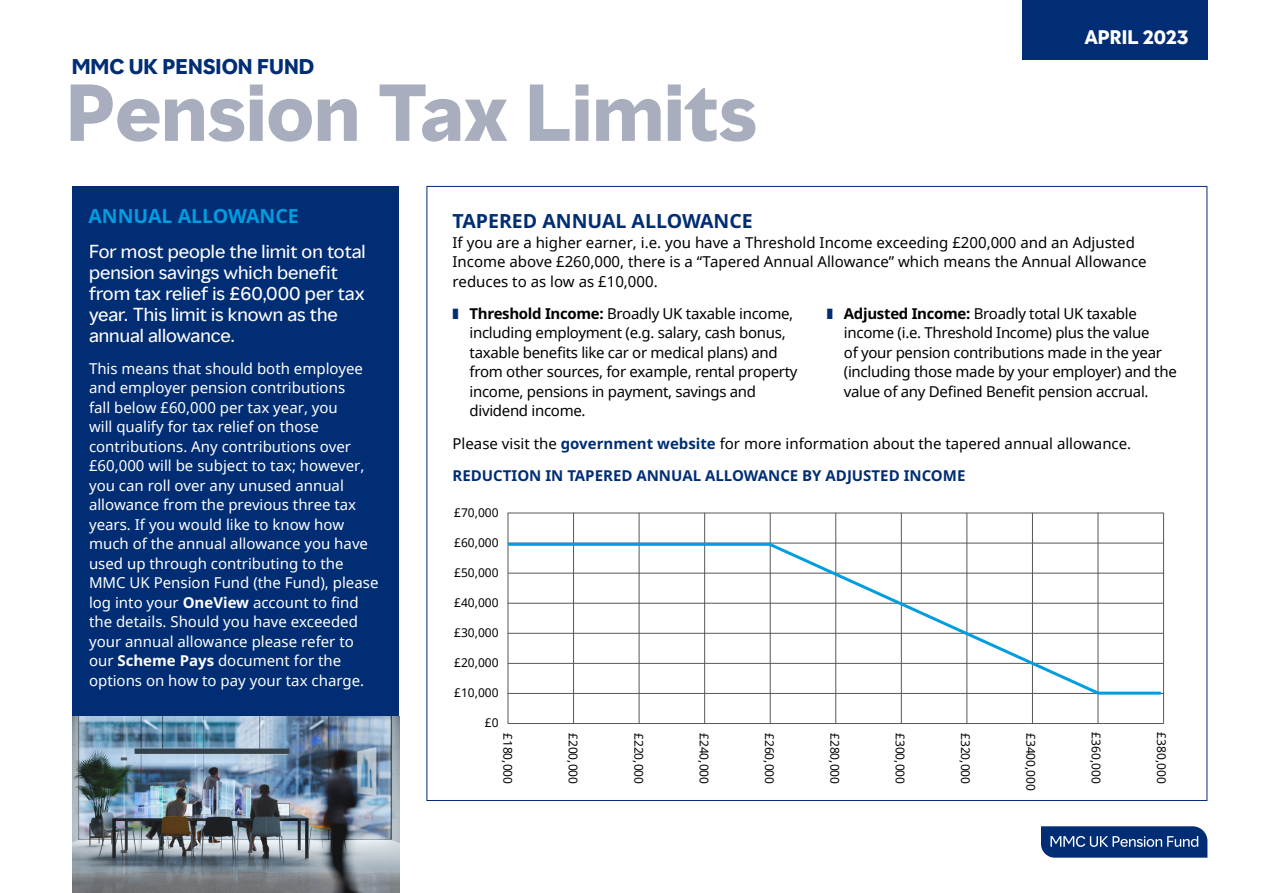
<style>
.page{position:relative;width:1263px;height:893px;background:#fff}
.page>*{position:absolute;margin:0;border:0;box-sizing:border-box;transform-origin:0 0}
.t1{font:700 74.25px "MMC Display";color:#a9aebe}
.t2{font:700 19.5px "Noto Sans";color:#002d74}
.t3{font:700 19.5px "MMC Display";color:#002d74}
.t4{font:700 19.5px "Noto Sans";color:#009de0}
.t5{font:700 18px "MMC Display";color:#fff}
.t6{font:17.25px/21px "MMC Display";color:#fff}
.t7{font:15px/19.5px "Noto Sans";color:#fff}
.t8{font:15px/19.5px "Noto Sans";letter-spacing:-.02em;color:#000}
.t9{font:15px/19.5px "Noto Sans";color:#000}
.t10{font:700 15px/32.2px "Noto Sans";color:#002d74}
.t11{font:12px "Noto Sans";color:#000}
.s1{font-weight:700}
.s2{color:#002d74}
.s3{font-weight:400;color:#000}
</style>
<div class="page">
<div style="left:72px;top:186px;width:327px;height:625px;background:#002d74"></div>
<div style="left:1022px;top:0;width:186px;height:60px;background:#002d74"></div>
<img style="left:72px;top:716px;width:327px;height:177px">
<svg style="left:1041px;top:826px;width:166px;height:32px;background:#204785"></svg>
<hr style="left:508px;top:513px;width:656px;height:1px;background:#575756">
<hr style="left:508px;top:723px;width:656px;height:1px;background:#575756">
<hr style="left:508px;top:513px;width:1px;height:210px;background:#575756">
<hr style="left:770px;top:513px;width:1px;height:210px;background:#575756">
<hr style="left:639px;top:513px;width:1px;height:210px;background:#575756">
<hr style="left:901px;top:513px;width:1px;height:210px;background:#575756">
<hr style="left:1032px;top:513px;width:1px;height:210px;background:#575756">
<hr style="left:573px;top:513px;width:1px;height:210px;background:#575756">
<hr style="left:835px;top:513px;width:1px;height:210px;background:#575756">
<hr style="left:704px;top:513px;width:1px;height:210px;background:#575756">
<hr style="left:967px;top:513px;width:1px;height:210px;background:#575756">
<hr style="left:1163px;top:513px;width:1px;height:210px;background:#575756">
<hr style="left:1098px;top:512px;width:1px;height:211px;background:#575756">
<svg style="left:507px;top:541px;width:657px;height:155px"></svg>
<h2 class="t3" style="left:72px;top:54px;width:244px">MMC UK PENSION FUND</h2>
<h1 class="t1" style="left:66px;top:64px;width:693px">Pension Tax Limits</h1>
<p class="t5" style="left:1084px;top:26px;width:106px">APRIL 2023</p>
<h2 class="t4" style="left:88px;top:202px;width:212px">ANNUAL ALLOWANCE</h2>
<p class="t6" style="left:89px;top:241px;width:278px">For most people the limit on total pension savings which benefit from tax relief is £60,000 per tax year. This limit is known as the annual allowance.</p>
<p class="t7" style="left:89px;top:358px;width:291px">This means that should both employee and employer pension contributions<br>fall below £60,000 per tax year, you<br>will qualify for tax relief on those contributions. Any contributions over £60,000 will be subject to tax; however, you can roll over any unused annual allowance from the previous three tax years. If you would like to know how much of the annual allowance you have used up through contributing to the MMC UK Pension Fund (the Fund), please log into your <span class="s1">OneView</span> account to find the details. Should you have exceeded your annual allowance please refer to our <span class="s1">Scheme Pays</span> document for the options on how to pay your tax charge.</p>
<h2 class="t2" style="left:452px;top:207px;width:302px">TAPERED ANNUAL ALLOWANCE</h2>
<p class="t9" style="left:452px;top:232px;width:696px">If you are a higher earner, i.e. you have a Threshold Income exceeding £200,000 and an Adjusted<br>Income above £260,000, there is a “Tapered Annual Allowance” which means the Annual Allowance reduces to as low as £10,000.</p>
<p class="t8" style="left:469px;top:303px;width:329px;text-indent:-17px"><span class="s2">❚</span> <span class="s1">Threshold Income:</span> Broadly UK taxable income, including employment (e.g. salary, cash bonus, taxable benefits like car or medical plans) and from other sources, for example, rental property income, pensions in payment, savings and dividend income.</p>
<p class="t8" style="left:844px;top:303px;width:334px;text-indent:-17px"><span class="s2">❚</span> <span class="s1">Adjusted Income:</span> Broadly total UK taxable income (i.e. Threshold Income) plus the value<br>of your pension contributions made in the year (including those made by your employer) and the value of any Defined Benefit pension accrual.</p>
<p class="t10" style="left:452px;top:427px;width:680px"><span class="s3">Please visit the</span> government website <span class="s3">for more information about the tapered annual allowance.<br></span>REDUCTION IN TAPERED ANNUAL ALLOWANCE BY ADJUSTED INCOME</p>
<p class="t11" style="left:454px;top:505px;width:46px">£70,000</p>
<p class="t11" style="left:454px;top:535px;width:46px">£60,000</p>
<p class="t11" style="left:454px;top:565px;width:46px">£50,000</p>
<p class="t11" style="left:454px;top:595px;width:46px">£40,000</p>
<p class="t11" style="left:454px;top:624px;width:46px">£30,000</p>
<p class="t11" style="left:454px;top:654px;width:46px">£20,000</p>
<p class="t11" style="left:454px;top:684px;width:46px">£10,000</p>
<p class="t11" style="left:485px;top:714px;width:15px">£0</p>
<p class="t11" style="left:516px;top:733px;width:53px;rotate:90deg">£180,000</p>
<p class="t11" style="left:581px;top:733px;width:53px;rotate:90deg">£200,000</p>
<p class="t11" style="left:647px;top:733px;width:53px;rotate:90deg">£220,000</p>
<p class="t11" style="left:712px;top:733px;width:53px;rotate:90deg">£240,000</p>
<p class="t11" style="left:778px;top:733px;width:53px;rotate:90deg">£260,000</p>
<p class="t11" style="left:843px;top:733px;width:53px;rotate:90deg">£280,000</p>
<p class="t11" style="left:908px;top:733px;width:53px;rotate:90deg">£300,000</p>
<p class="t11" style="left:974px;top:733px;width:53px;rotate:90deg">£320,000</p>
<p class="t11" style="left:1039px;top:733px;width:60px;rotate:90deg">£3400,000</p>
<p class="t11" style="left:1104px;top:732px;width:53px;rotate:90deg">£360,000</p>
<p class="t11" style="left:1170px;top:732px;width:53px;rotate:90deg">£380,000</p>
</div>
